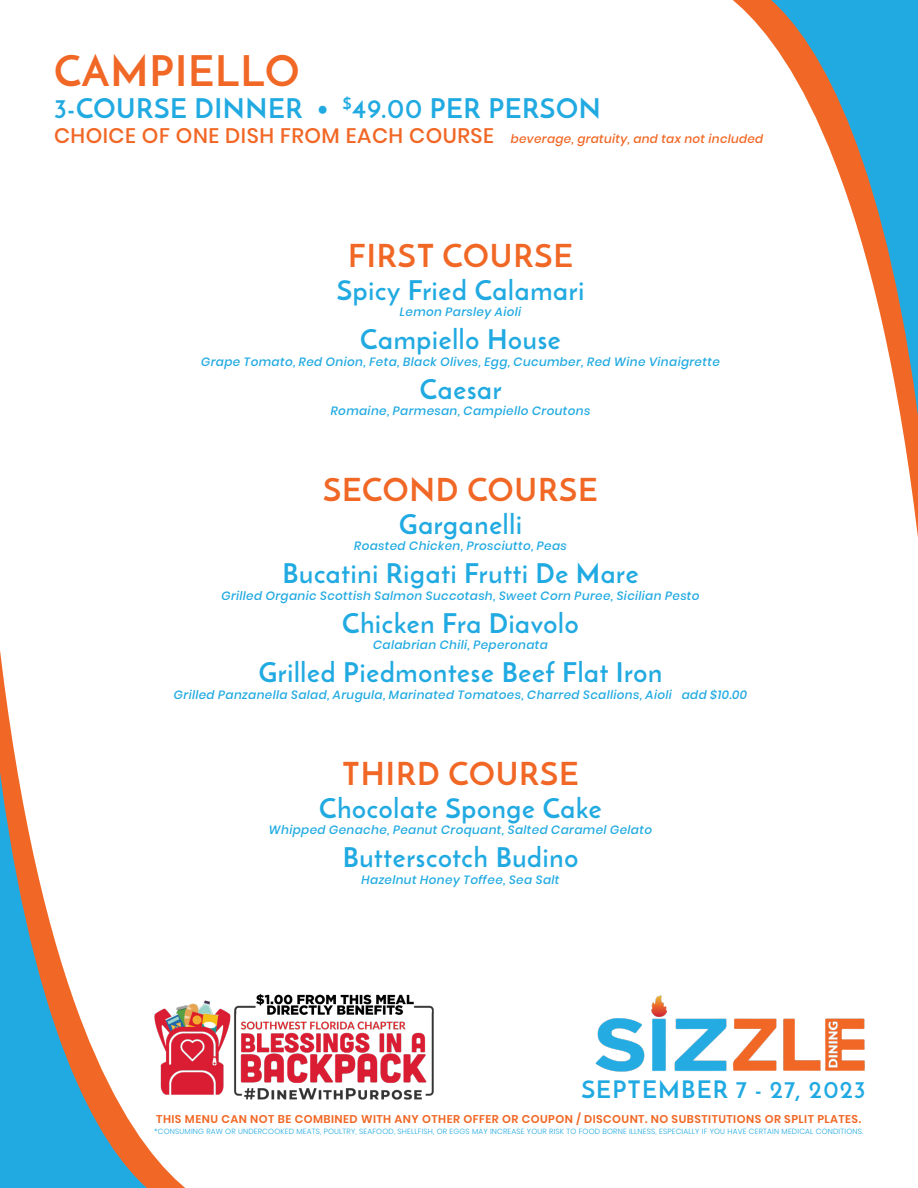
<style>
.page{position:relative;width:918px;height:1188px;background:#fff}
.page>*{position:absolute;margin:0;border:0;box-sizing:border-box;transform-origin:0 0}
.t1{font:700 42px "Josefin Sans";letter-spacing:.025em;color:#f16725}
.t2{font:700 31.5px "Josefin Sans";letter-spacing:.03em;color:#f16725}
.t3{font:700 27px "Josefin Sans";letter-spacing:.03em;color:#21aae1}
.t4{font:700 24px "Josefin Sans";letter-spacing:.05em;color:#21aae1}
.t5{font:italic 500 12px "Poppins";letter-spacing:.03em;color:#21aae1}
.t6{font:italic 500 12px "Poppins";letter-spacing:.025em;color:#f16725}
.t7{font:600 11.25px "Poppins";letter-spacing:.04em;color:#f16725}
.t8{font:300 7.5px "Poppins";letter-spacing:.025em;color:#21aae1}
.s1{font-style:normal;font-size:21px}
</style>
<div class="page">
<svg style="left:0;top:651px;width:185px;height:537px"></svg>
<svg style="left:733px;top:0;width:185px;height:537px"></svg>
<img style="left:595px;top:995px;width:270px;height:77px">
<img style="left:152px;top:992px;width:282px;height:110px">
<p class="t1" style="left:54px;top:44px;width:247px">CAMPIELLO</p>
<p class="t3" style="left:54px;top:91px;width:548px">3-COURSE DINNER • <sup>$</sup>49.00 PER PERSON</p>
<p class="t6" style="left:54px;top:132px;width:711px"><span class="s1">CHOICE OF ONE DISH FROM EACH COURSE</span> beverage, gratuity, and tax not included</p>
<p class="t2" style="left:348px;top:236px;width:226px">FIRST COURSE</p>
<p class="t3" style="left:337px;top:273px;width:249px">Spicy Fried Calamari</p>
<p class="t5" style="left:400px;top:305px;width:123px">Lemon Parsley Aioli</p>
<p class="t3" style="left:360px;top:323px;width:202px">Campiello House</p>
<p class="t5" style="left:201px;top:354px;width:520px">Grape Tomato, Red Onion, Feta, Black Olives, Egg, Cucumber, Red Wine Vinaigrette</p>
<p class="t3" style="left:420px;top:372px;width:83px">Caesar</p>
<p class="t5" style="left:331px;top:404px;width:261px">Romaine, Parmesan, Campiello Croutons</p>
<p class="t2" style="left:323px;top:470px;width:276px">SECOND COURSE</p>
<p class="t3" style="left:399px;top:507px;width:124px">Garganelli</p>
<p class="t5" style="left:354px;top:539px;width:214px">Roasted Chicken, Prosciutto, Peas</p>
<p class="t3" style="left:283px;top:557px;width:357px">Bucatini Rigati Frutti De Mare</p>
<p class="t5" style="left:221px;top:589px;width:480px">Grilled Organic Scottish Salmon Succotash, Sweet Corn Puree, Sicilian Pesto</p>
<p class="t3" style="left:342px;top:606px;width:238px">Chicken Fra Diavolo</p>
<p class="t5" style="left:373px;top:638px;width:176px">Calabrian Chili, Peperonata</p>
<p class="t3" style="left:259px;top:656px;width:405px">Grilled Piedmontese Beef Flat Iron</p>
<p class="t5" style="left:174px;top:688px;width:575px">Grilled Panzanella Salad, Arugula, Marinated Tomatoes, Charred Scallions, Aioli add $10.00</p>
<p class="t2" style="left:342px;top:754px;width:238px">THIRD COURSE</p>
<p class="t3" style="left:319px;top:791px;width:284px">Chocolate Sponge Cake</p>
<p class="t5" style="left:269px;top:823px;width:385px">Whipped Genache, Peanut Croquant, Salted Caramel Gelato</p>
<p class="t3" style="left:343px;top:841px;width:237px">Butterscotch Budino</p>
<p class="t5" style="left:361px;top:873px;width:200px">Hazelnut Honey Toffee, Sea Salt</p>
<h3 class="t4" style="left:581px;top:1075px;width:286px">SEPTEMBER 7 - 27, 2023</h3>
<p class="t7" style="left:156px;top:1113px;width:706px">THIS MENU CAN NOT BE COMBINED WITH ANY OTHER OFFER OR COUPON / DISCOUNT. NO SUBSTITUTIONS OR SPLIT PLATES.</p>
<p class="t8" style="left:154px;top:1127px;width:711px">*CONSUMING RAW OR UNDERCOOKED MEATS, POULTRY, SEAFOOD, SHELLFISH, OR EGGS MAY INCREASE YOUR RISK TO FOOD BORNE ILLNESS, ESPECIALLY IF YOU HAVE CERTAIN MEDICAL CONDITIONS.</p>
</div>
